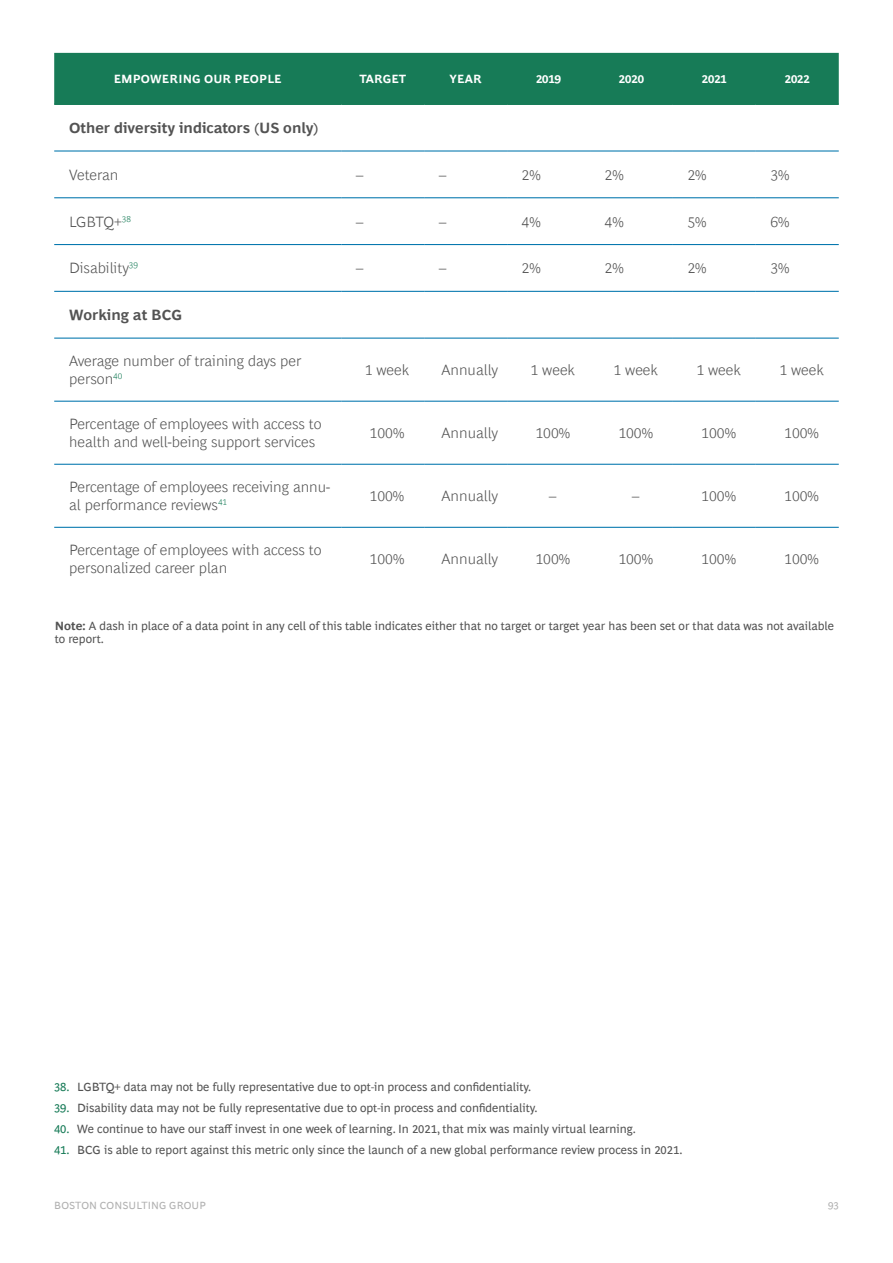
<style>
.page{position:relative;width:893px;height:1263px;background:#fff}
.page>*{position:absolute;margin:0;border:0;box-sizing:border-box;transform-origin:0 0}
.t1{font:300 15px/18px "Henderson BCG Sans";color:#535353}
.t2{font:700 15px "Henderson BCG Sans";color:#535353}
.t3{font:12px/12.8px "Henderson BCG Sans";color:#535353}
.t4{font:700 12px "Henderson BCG Sans";letter-spacing:.01em;color:#fff}
.t5{font:10.5px "Henderson BCG Sans";letter-spacing:.01em;color:#b1b1b1}
.s1{font-weight:700}
.s2{color:#177b57}
</style>
<div class="page">
<div style="left:54px;top:53px;width:785px;height:50px;background:#177b57"></div>
<hr style="left:54px;top:150px;width:287px;height:2px;background:#0075ad">
<hr style="left:341px;top:150px;width:83px;height:2px;background:#0075ad">
<hr style="left:424px;top:150px;width:83px;height:2px;background:#0075ad">
<hr style="left:507px;top:150px;width:83px;height:2px;background:#0075ad">
<hr style="left:590px;top:150px;width:83px;height:2px;background:#0075ad">
<hr style="left:673px;top:150px;width:83px;height:2px;background:#0075ad">
<hr style="left:756px;top:150px;width:83px;height:2px;background:#0075ad">
<hr style="left:54px;top:197px;width:287px;height:1px;background:#0075ad">
<hr style="left:341px;top:197px;width:83px;height:1px;background:#0075ad">
<hr style="left:424px;top:197px;width:83px;height:1px;background:#0075ad">
<hr style="left:507px;top:197px;width:83px;height:1px;background:#0075ad">
<hr style="left:590px;top:197px;width:83px;height:1px;background:#0075ad">
<hr style="left:673px;top:197px;width:83px;height:1px;background:#0075ad">
<hr style="left:756px;top:197px;width:83px;height:1px;background:#0075ad">
<hr style="left:54px;top:244px;width:287px;height:1px;background:#0075ad">
<hr style="left:341px;top:244px;width:83px;height:1px;background:#0075ad">
<hr style="left:424px;top:244px;width:83px;height:1px;background:#0075ad">
<hr style="left:507px;top:244px;width:83px;height:1px;background:#0075ad">
<hr style="left:590px;top:244px;width:83px;height:1px;background:#0075ad">
<hr style="left:673px;top:244px;width:83px;height:1px;background:#0075ad">
<hr style="left:756px;top:244px;width:83px;height:1px;background:#0075ad">
<hr style="left:54px;top:291px;width:287px;height:1px;background:#0075ad">
<hr style="left:341px;top:291px;width:83px;height:1px;background:#0075ad">
<hr style="left:424px;top:291px;width:83px;height:1px;background:#0075ad">
<hr style="left:507px;top:291px;width:83px;height:1px;background:#0075ad">
<hr style="left:590px;top:291px;width:83px;height:1px;background:#0075ad">
<hr style="left:673px;top:291px;width:83px;height:1px;background:#0075ad">
<hr style="left:756px;top:291px;width:83px;height:1px;background:#0075ad">
<hr style="left:54px;top:338px;width:287px;height:1px;background:#0075ad">
<hr style="left:341px;top:338px;width:83px;height:1px;background:#0075ad">
<hr style="left:424px;top:338px;width:83px;height:1px;background:#0075ad">
<hr style="left:507px;top:338px;width:83px;height:1px;background:#0075ad">
<hr style="left:590px;top:338px;width:83px;height:1px;background:#0075ad">
<hr style="left:673px;top:338px;width:83px;height:1px;background:#0075ad">
<hr style="left:756px;top:338px;width:83px;height:1px;background:#0075ad">
<hr style="left:54px;top:401px;width:287px;height:1px;background:#0075ad">
<hr style="left:341px;top:401px;width:83px;height:1px;background:#0075ad">
<hr style="left:424px;top:401px;width:83px;height:1px;background:#0075ad">
<hr style="left:507px;top:401px;width:83px;height:1px;background:#0075ad">
<hr style="left:590px;top:401px;width:83px;height:1px;background:#0075ad">
<hr style="left:673px;top:401px;width:83px;height:1px;background:#0075ad">
<hr style="left:756px;top:401px;width:83px;height:1px;background:#0075ad">
<hr style="left:54px;top:464px;width:287px;height:1px;background:#0075ad">
<hr style="left:341px;top:464px;width:83px;height:1px;background:#0075ad">
<hr style="left:424px;top:464px;width:83px;height:1px;background:#0075ad">
<hr style="left:507px;top:464px;width:83px;height:1px;background:#0075ad">
<hr style="left:590px;top:464px;width:83px;height:1px;background:#0075ad">
<hr style="left:673px;top:464px;width:83px;height:1px;background:#0075ad">
<hr style="left:756px;top:464px;width:83px;height:1px;background:#0075ad">
<hr style="left:54px;top:527px;width:287px;height:1px;background:#0075ad">
<hr style="left:341px;top:527px;width:83px;height:1px;background:#0075ad">
<hr style="left:424px;top:527px;width:83px;height:1px;background:#0075ad">
<hr style="left:507px;top:527px;width:83px;height:1px;background:#0075ad">
<hr style="left:590px;top:527px;width:83px;height:1px;background:#0075ad">
<hr style="left:673px;top:527px;width:83px;height:1px;background:#0075ad">
<hr style="left:756px;top:527px;width:83px;height:1px;background:#0075ad">
<hr style="left:54px;top:103px;width:287px;height:2px;background:#177b57">
<hr style="left:341px;top:103px;width:83px;height:2px;background:#177b57">
<hr style="left:424px;top:103px;width:83px;height:2px;background:#177b57">
<hr style="left:507px;top:103px;width:83px;height:2px;background:#177b57">
<hr style="left:590px;top:103px;width:83px;height:2px;background:#177b57">
<hr style="left:673px;top:103px;width:83px;height:2px;background:#177b57">
<hr style="left:756px;top:103px;width:83px;height:2px;background:#177b57">
<p class="t4" style="left:114px;top:70px;width:170px">EMPOWERING OUR PEOPLE</p>
<p class="t4" style="left:359px;top:70px;width:48px">TARGET</p>
<p class="t4" style="left:449px;top:70px;width:34px">YEAR</p>
<p class="t4" style="left:536px;top:70px;width:26px">2019</p>
<p class="t4" style="left:619px;top:70px;width:26px">2020</p>
<p class="t4" style="left:702px;top:70px;width:26px">2021</p>
<p class="t4" style="left:785px;top:70px;width:26px">2022</p>
<p class="t2" style="left:69px;top:117px;width:251px">Other diversity indicators (US only)</p>
<p class="t1" style="left:69px;top:165px;width:51px">Veteran</p>
<p class="t1" style="left:356px;top:165px;width:9px">–</p>
<p class="t1" style="left:439px;top:165px;width:9px">–</p>
<p class="t1" style="left:522px;top:165px;width:21px">2%</p>
<p class="t1" style="left:604px;top:165px;width:21px">2%</p>
<p class="t1" style="left:687px;top:165px;width:21px">2%</p>
<p class="t1" style="left:770px;top:165px;width:21px">3%</p>
<p class="t1" style="left:69px;top:211px;width:63px">LGBTQ+<sup>38</sup></p>
<p class="t1" style="left:356px;top:211px;width:9px">–</p>
<p class="t1" style="left:439px;top:211px;width:9px">–</p>
<p class="t1" style="left:522px;top:211px;width:21px">4%</p>
<p class="t1" style="left:604px;top:211px;width:21px">4%</p>
<p class="t1" style="left:687px;top:211px;width:21px">5%</p>
<p class="t1" style="left:770px;top:211px;width:21px">6%</p>
<p class="t1" style="left:69px;top:258px;width:70px">Disability<sup>39</sup></p>
<p class="t1" style="left:356px;top:258px;width:9px">–</p>
<p class="t1" style="left:439px;top:258px;width:9px">–</p>
<p class="t1" style="left:522px;top:258px;width:21px">2%</p>
<p class="t1" style="left:604px;top:258px;width:21px">2%</p>
<p class="t1" style="left:687px;top:258px;width:21px">2%</p>
<p class="t1" style="left:770px;top:258px;width:21px">3%</p>
<p class="t2" style="left:69px;top:304px;width:114px">Working at BCG</p>
<p class="t1" style="left:69px;top:351px;width:234px">Average number of training days per person<sup>40</sup></p>
<p class="t1" style="left:365px;top:360px;width:46px">1 week</p>
<p class="t1" style="left:441px;top:360px;width:58px">Annually</p>
<p class="t1" style="left:531px;top:360px;width:46px">1 week</p>
<p class="t1" style="left:613px;top:360px;width:46px">1 week</p>
<p class="t1" style="left:696px;top:360px;width:46px">1 week</p>
<p class="t1" style="left:779px;top:360px;width:46px">1 week</p>
<p class="t1" style="left:69px;top:414px;width:254px">Percentage of employees with access to health and well-being support services</p>
<p class="t1" style="left:370px;top:423px;width:36px">100%</p>
<p class="t1" style="left:442px;top:423px;width:58px">Annually</p>
<p class="t1" style="left:535px;top:423px;width:36px">100%</p>
<p class="t1" style="left:618px;top:423px;width:36px">100%</p>
<p class="t1" style="left:701px;top:423px;width:36px">100%</p>
<p class="t1" style="left:784px;top:423px;width:36px">100%</p>
<p class="t1" style="left:69px;top:477px;width:262px">Percentage of employees receiving annu&shy;al performance reviews<sup>41</sup></p>
<p class="t1" style="left:370px;top:486px;width:36px">100%</p>
<p class="t1" style="left:441px;top:486px;width:58px">Annually</p>
<p class="t1" style="left:549px;top:486px;width:9px">–</p>
<p class="t1" style="left:632px;top:486px;width:9px">–</p>
<p class="t1" style="left:701px;top:486px;width:36px">100%</p>
<p class="t1" style="left:784px;top:486px;width:36px">100%</p>
<p class="t1" style="left:69px;top:540px;width:254px">Percentage of employees with access to personalized career plan</p>
<p class="t1" style="left:370px;top:549px;width:36px">100%</p>
<p class="t1" style="left:442px;top:549px;width:58px">Annually</p>
<p class="t1" style="left:535px;top:549px;width:36px">100%</p>
<p class="t1" style="left:618px;top:549px;width:36px">100%</p>
<p class="t1" style="left:701px;top:549px;width:36px">100%</p>
<p class="t1" style="left:784px;top:549px;width:36px">100%</p>
<p class="t3" style="left:55px;top:619px;width:781px"><span class="s1">Note:</span> A dash in place of a data point in any cell of this table indicates either that no target or target year has been set or that data was not available to report.</p>
<p class="t3" style="left:54px;top:1079px;width:479px"><span class="s2">38.</span> LGBTQ+ data may not be fully representative due to opt-in process and confidentiality.</p>
<p class="t3" style="left:54px;top:1100px;width:485px"><span class="s2">39.</span> Disability data may not be fully representative due to opt-in process and confidentiality.</p>
<p class="t3" style="left:54px;top:1122px;width:584px"><span class="s2">40.</span> We continue to have our staff invest in one week of learning. In 2021, that mix was mainly virtual learning.</p>
<p class="t3" style="left:54px;top:1143px;width:630px"><span class="s2">41.</span> BCG is able to report against this metric only since the launch of a new global performance review process in 2021.</p>
<p class="t5" style="left:54px;top:1197px;width:153px">BOSTON CONSULTING GROUP</p>
<p class="t5" style="left:828px;top:1197px;width:12px">93</p>
</div>
